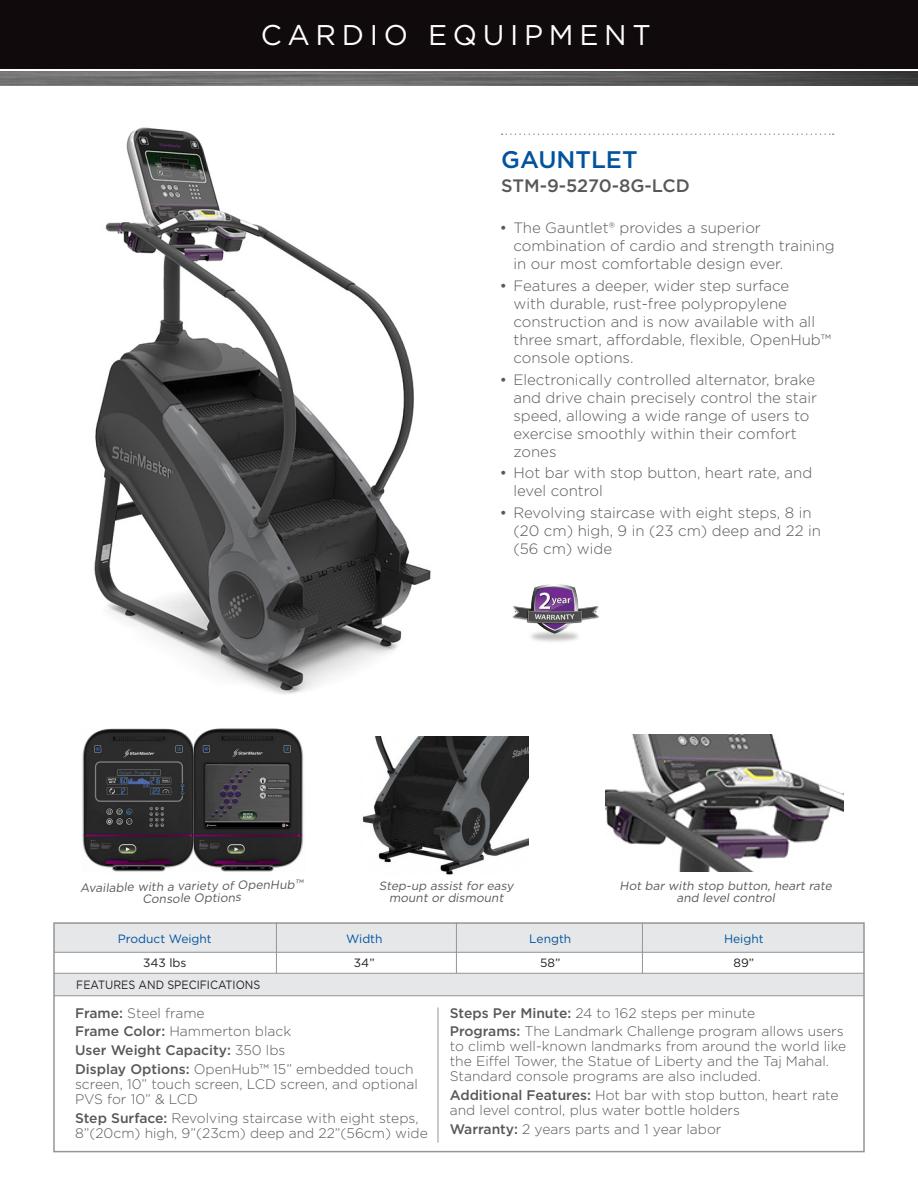
<style>
.page{position:relative;width:918px;height:1188px;background:#fff}
.page>*{position:absolute;margin:0;border:0;box-sizing:border-box;transform-origin:0 0}
.Display_Headlines{font:28.5px "Gotham";letter-spacing:.2em;color:#fff}
.t1{font:500 24px "Gotham";color:#01539e}
.t2{font:500 18px "Gotham";letter-spacing:-.01em;color:#57585a}
.t3{font:300 15px/18px "Gotham";color:#57585a}
.features_bullets{font:300 13.8px/15px "Gotham";color:#57585a}
.features_bullets-2{font:500 13.8px "Gotham";color:#57585a}
.features_bullets-3{font:italic 12px/12px "Gotham";color:#57585a;text-align:center}
.features_bullets-4{font:12px "Gotham";color:#01539e}
.features_bullets-5{font:12px "Gotham";color:#231f20;scale:.9 1}
.features_bullets-6{font:12px "Gotham";color:#231f20}
.s1{font-weight:400}
.s2{font-weight:500}
.s3{font-weight:300}
</style>
<div class="page">
<img style="left:512px;top:584px;width:87px;height:58px">
<img style="left:194px;top:728px;width:110px;height:144px">
<img style="left:94px;top:127px;width:337px;height:567px">
<div style="left:54px;top:973px;width:810px;height:23px;background:#e6e7e9"></div>
<div style="left:54px;top:924px;width:810px;height:29px;background:#e6e7e9"></div>
<div style="left:0;top:0;width:918px;height:69px;background:#110a0c"></div>
<img style="left:0;top:71px;width:918px;height:14px">
<div style="left:53px;top:922px;width:812px;height:230px;border:2px solid #939598"></div>
<hr style="left:54px;top:952px;width:810px;height:1px;background:#939598">
<hr style="left:54px;top:973px;width:810px;height:1px;background:#939598">
<hr style="left:54px;top:995px;width:810px;height:1px;background:#939598">
<hr style="left:438px;top:1008px;width:1px;height:135px;background:#939598">
<svg style="left:502px;top:134px;width:332px;height:1px"></svg>
<hr style="left:276px;top:923px;width:1px;height:50px;background:#939598">
<hr style="left:456px;top:923px;width:1px;height:50px;background:#939598">
<hr style="left:642px;top:923px;width:1px;height:50px;background:#939598">
<img style="left:82px;top:728px;width:112px;height:144px">
<img style="left:362px;top:736px;width:167px;height:139px">
<img style="left:606px;top:735px;width:237px;height:136px">
<p class="Display_Headlines" style="left:261px;top:17px;width:392px">CARDIO EQUIPMENT</p>
<p class="t1" style="left:501px;top:144px;width:138px">GAUNTLET</p>
<p class="t2" style="left:501px;top:174px;width:190px">STM-9-5270-8G-LCD</p>
<p class="t3" style="left:513px;top:218px;width:323px;text-indent:-14px"><span class="s1">•</span> The Gauntlet® provides a superior combination of cardio and strength training in our most comfortable design ever.</p>
<p class="t3" style="left:513px;top:276px;width:319px;text-indent:-14px"><span class="s1">•</span> Features a deeper, wider step surface<br>with durable, rust-free polypropylene construction and is now available with all three smart, affordable, flexible, OpenHub™ console options.</p>
<p class="t3" style="left:513px;top:370px;width:305px;text-indent:-14px"><span class="s1">•</span> Electronically controlled alternator, brake and drive chain precisely control the stair speed, allowing a wide range of users to exercise smoothly within their comfort zones</p>
<p class="t3" style="left:513px;top:464px;width:300px;text-indent:-14px"><span class="s1">•</span> Hot bar with stop button, heart rate, and level control</p>
<p class="t3" style="left:513px;top:503px;width:309px;text-indent:-14px"><span class="s1">•</span> Revolving staircase with eight steps, 8 in (20 cm) high, 9 in (23 cm) deep and 22 in (56 cm) wide</p>
<p class="features_bullets-3" style="left:80px;top:882px;width:224px;rotate:-1deg">Available with a variety of OpenHub™<br>Console Options</p>
<p class="features_bullets-3" style="left:379px;top:880px;width:139px">Step-up assist for easy mount or dismount</p>
<p class="features_bullets-3" style="left:620px;top:880px;width:216px">Hot bar with stop button, heart rate and level control</p>
<p class="features_bullets-4" style="left:118px;top:931px;width:95px">Product Weight</p>
<p class="features_bullets-4" style="left:346px;top:931px;width:38px">Width</p>
<p class="features_bullets-4" style="left:529px;top:931px;width:44px">Length</p>
<p class="features_bullets-4" style="left:724px;top:931px;width:41px">Height</p>
<p class="features_bullets-6" style="left:143px;top:955px;width:45px">343 lbs</p>
<p class="features_bullets-6" style="left:354px;top:955px;width:22px">34”</p>
<p class="features_bullets-6" style="left:540px;top:955px;width:22px">58”</p>
<p class="features_bullets-6" style="left:734px;top:955px;width:22px">89”</p>
<p class="features_bullets-5" style="left:76px;top:977px;width:206px">FEATURES AND SPECIFICATIONS</p>
<p class="features_bullets" style="left:75px;top:1005px;width:131px"><span class="s2">Frame:</span> Steel frame</p>
<p class="features_bullets" style="left:75px;top:1024px;width:218px"><span class="s2">Frame Color:</span> Hammerton black</p>
<p class="features_bullets-2" style="left:75px;top:1041px;width:212px">User Weight Capacity: <span class="s3">350 lbs</span></p>
<p class="features_bullets" style="left:75px;top:1061px;width:344px"><span class="s2">Display Options:</span> OpenHub™ 15” embedded touch screen, 10” touch screen, LCD screen, and optional<br>PVS for 10” &amp; LCD</p>
<p class="features_bullets" style="left:75px;top:1110px;width:354px"><span class="s2">Step Surface:</span> Revolving staircase with eight steps,<br>8”(20cm) high, 9”(23cm) deep and 22”(56cm) wide</p>
<p class="features_bullets" style="left:450px;top:1005px;width:307px"><span class="s2">Steps Per Minute:</span> 24 to 162 steps per minute</p>
<p class="features_bullets" style="left:450px;top:1024px;width:398px"><span class="s2">Programs:</span> The Landmark Challenge program allows users to climb well-known landmarks from around the world like the Eiffel Tower, the Statue of Liberty and the Taj Mahal.<br>Standard console programs are also included.</p>
<p class="features_bullets" style="left:450px;top:1087px;width:390px"><span class="s2">Additional Features:</span> Hot bar with stop button, heart rate and level control, plus water bottle holders</p>
<p class="features_bullets" style="left:450px;top:1121px;width:273px"><span class="s2">Warranty:</span> 2 years parts and 1 year labor</p>
</div>
